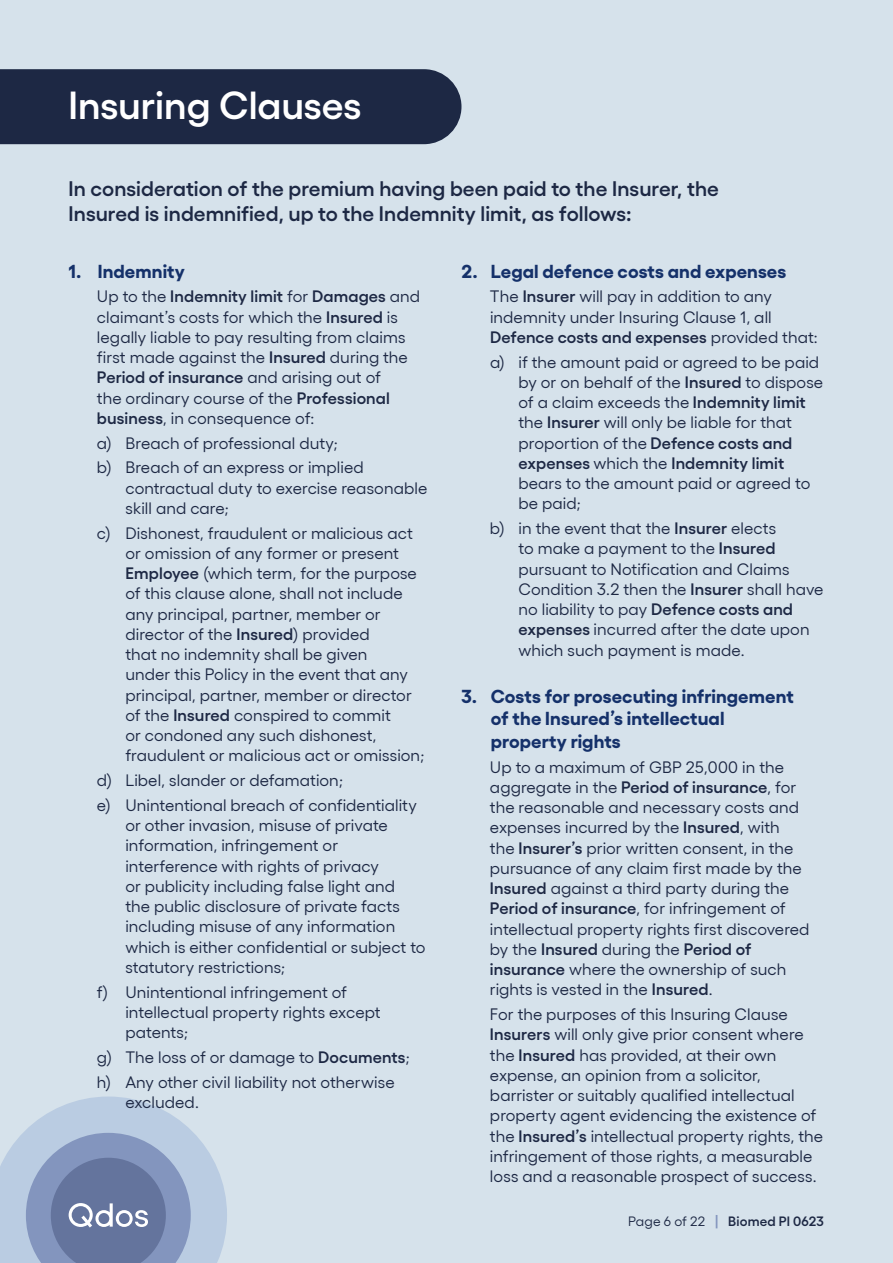
<style>
.page{position:relative;width:893px;height:1263px;background:#d6e2eb}
.page>*{position:absolute;margin:0;border:0;box-sizing:border-box;transform-origin:0 0}
.t1{font:600 39px "Gellix";color:#fff}
.t2{font:600 21px/25.5px "Gellix";color:#1d2844}
.t3{font:700 18.75px/22.5px "Gellix";letter-spacing:.005em;color:#15316a}
.t4{font:16.5px/20.2px "Gellix";letter-spacing:.005em;color:#1d2844}
.t5{font:600 13.5px "Gellix";letter-spacing:.015em;color:#1d2844}
.s1{font-weight:600}
.s2{font-weight:400}
.s3{font-size:13.8px;color:#8395be}
</style>
<div class="page">
<svg style="left:0;top:1096px;width:227px;height:167px"></svg>
<div style="left:0;top:69px;width:461px;height:75px;background:#1d2844"></div>
<h1 class="t1" style="left:68px;top:75px;width:295px">Insuring Clauses</h1>
<p class="t2" style="left:68px;top:174px;width:652px">In consideration of the premium having been paid to the Insurer, the<br>Insured is indemnified, up to the Indemnity limit, as follows:</p>
<p class="t3" style="left:461px;top:258px;width:326px">2. Legal defence costs and expenses</p>
<p class="t4" style="left:490px;top:285px;width:329px">The <span class="s1">Insurer</span> will pay in addition to any indemnity under Insuring Clause 1, all<br><span class="s1">Defence costs and expenses</span> provided that:</p>
<p class="t4" style="left:518px;top:350px;width:306px;text-indent:-28px">a) if the amount paid or agreed to be paid by or on behalf of the <span class="s1">Insured</span> to dispose of a claim exceeds the <span class="s1">Indemnity limit </span>the <span class="s1">Insurer</span> will only be liable for that proportion of the <span class="s1">Defence costs and expenses</span> which the <span class="s1">Indemnity limit </span>bears to the amount paid or agreed to be paid;</p>
<p class="t4" style="left:518px;top:516px;width:306px;text-indent:-28px">b) in the event that the <span class="s1">Insurer</span> elects<br>to make a payment to the <span class="s1">Insured </span>pursuant to Notification and Claims Condition 3.2 then the <span class="s1">Insurer</span> shall have no liability to pay <span class="s1">Defence costs and expenses</span> incurred after the date upon which such payment is made.</p>
<p class="t3" style="left:491px;top:683px;width:304px;text-indent:-29px">3. Costs for prosecuting infringement of the Insured’s intellectual property rights</p>
<p class="t4" style="left:490px;top:755px;width:321px">Up to a maximum of GBP 25,000 in the aggregate in the <span class="s1">Period of insurance</span>, for the reasonable and necessary costs and expenses incurred by the <span class="s1">Insured</span>, with<br>the <span class="s1">Insurer’s</span> prior written consent, in the pursuance of any claim first made by the <span class="s1">Insured</span> against a third party during the <span class="s1">Period of insurance</span>, for infringement of intellectual property rights first discovered by the <span class="s1">Insured</span> during the <span class="s1">Period of insurance</span> where the ownership of such rights is vested in the <span class="s1">Insured</span>.</p>
<p class="t4" style="left:490px;top:1002px;width:335px">For the purposes of this Insuring Clause <span class="s1">Insurers</span> will only give prior consent where the <span class="s1">Insured</span> has provided, at their own expense, an opinion from a solicitor, barrister or suitably qualified intellectual property agent evidencing the existence of the <span class="s1">Insured’s</span> intellectual property rights, the infringement of those rights, a measurable loss and a reasonable prospect of success.</p>
<p class="t3" style="left:68px;top:258px;width:118px">1. Indemnity</p>
<p class="t4" style="left:97px;top:285px;width:325px">Up to the <span class="s1">Indemnity limit</span> for <span class="s1">Damages</span> and claimant’s costs for which the <span class="s1">Insured</span> is legally liable to pay resulting from claims first made against the <span class="s1">Insured</span> during the <span class="s1">Period of insurance</span> and arising out of<br>the ordinary course of the <span class="s1">Professional business</span>, in consequence of:</p>
<p class="t4" style="left:97px;top:429px;width:268px;line-height:24.8px">a) Breach of professional duty;<br>b) Breach of an express or implied</p>
<p class="t4" style="left:125px;top:476px;width:303px">contractual duty to exercise reasonable skill and care;</p>
<p class="t4" style="left:125px;top:521px;width:300px;text-indent:-28px">c) Dishonest, fraudulent or malicious act or omission of any former or present <span class="s1">Employee</span> (which term, for the purpose of this clause alone, shall not include any principal, partner, member or director of the <span class="s1">Insured</span>) provided<br>that no indemnity shall be given<br>under this Policy in the event that any principal, partner, member or director of the <span class="s1">Insured</span> conspired to commit<br>or condoned any such dishonest, fraudulent or malicious act or omission;</p>
<p class="t4" style="left:97px;top:766px;width:321px;line-height:24.8px">d) Libel, slander or defamation;<br>e) Unintentional breach of confidentiality</p>
<p class="t4" style="left:125px;top:813px;width:302px">or other invasion, misuse of private information, infringement or interference with rights of privacy<br>or publicity including false light and<br>the public disclosure of private facts including misuse of any information which is either confidential or subject to statutory restrictions;</p>
<p class="t4" style="left:125px;top:980px;width:257px;text-indent:-29px">f) Unintentional infringement of intellectual property rights except patents;</p>
<p class="t4" style="left:97px;top:1043px;width:314px;line-height:24.8px">g) The loss of or damage to <span class="s1">Documents</span>; h) Any other civil liability not otherwise</p>
<p class="t4" style="left:125px;top:1090px;width:75px">excluded.</p>
<p class="t5" style="left:628px;top:1211px;width:197px"><span class="s2">Page 6 of 22</span> <span class="s3">|</span> Biomed PI 0623</p>
</div>
